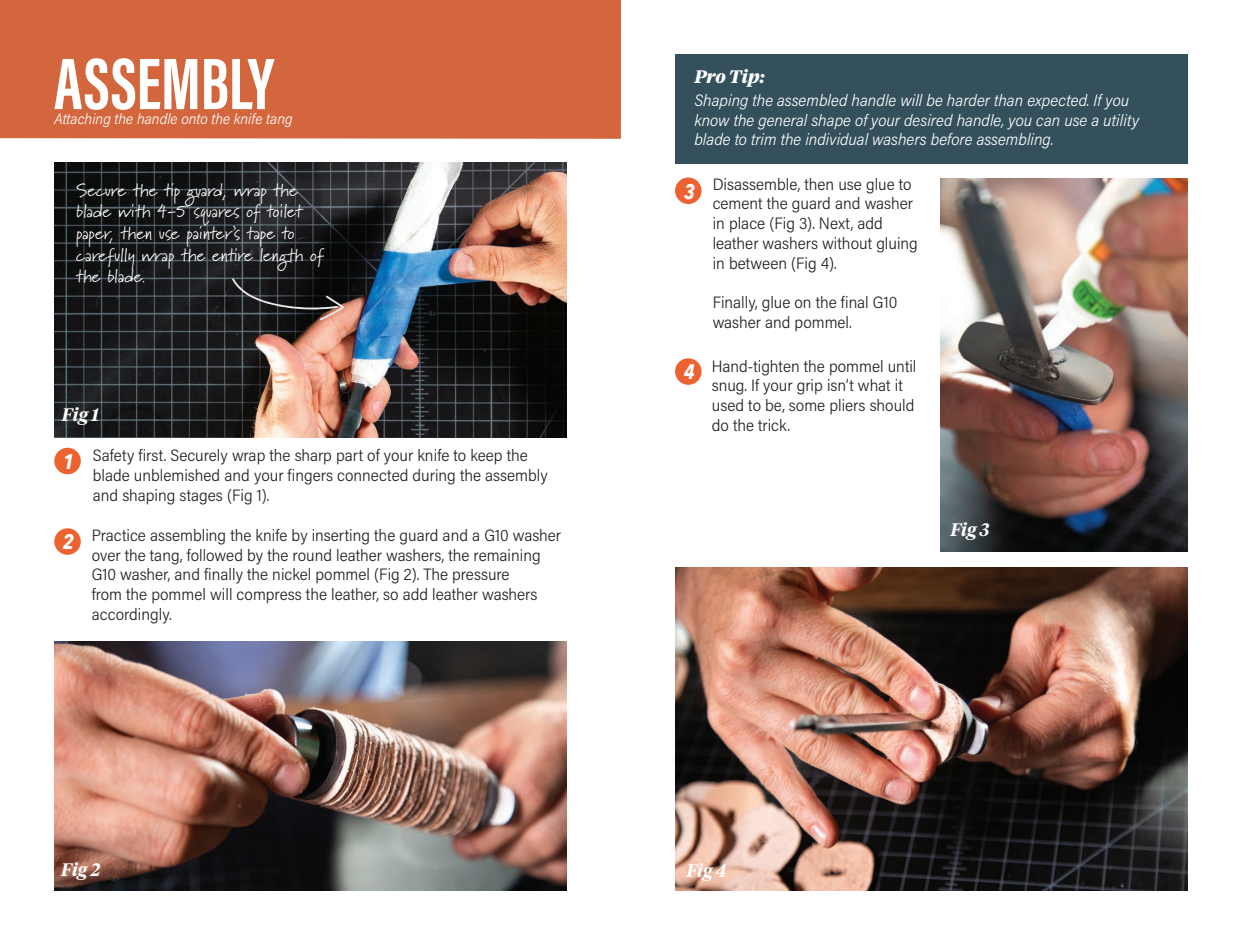
<style>
.page{position:relative;width:1242px;height:945px;background:#fff}
.page>*{position:absolute;margin:0;border:0;box-sizing:border-box;transform-origin:0 0}
.t1{font:700 75px "Acumin Pro Extra Cond";color:#fff}
.t2{font:italic 700 21px "Avenir Next Condensed";color:#fff}
.t3{font:18px/21.6px "Marydale";color:#fff}
.t4{font:italic 600 18px "Tiempos Headline";color:#fff}
.t5{font:italic 700 18px "Tiempos Headline";color:#fff}
.BODY{font:300 16.5px/19.8px "Acumin Pro Semi Cond";color:#231f20}
.t6{font:italic 300 16.5px/19.8px "Acumin Pro Semi Cond";color:#fff}
.t7{font:italic 300 15px "Acumin Pro Semi Cond";color:#fff}
</style>
<div class="page">
<img style="left:940px;top:179px;width:248px;height:372px">
<img style="left:675px;top:567px;width:513px;height:324px">
<img style="left:54px;top:641px;width:513px;height:250px">
<img style="left:54px;top:162px;width:513px;height:276px">
<div style="left:0;top:0;width:621px;height:139px;background:#d4663d"></div>
<div style="left:54px;top:448px;width:27px;height:26px;background:#ee6130;border-radius:50%"></div>
<div style="left:675px;top:178px;width:27px;height:26px;background:#ee6130;border-radius:50%"></div>
<div style="left:675px;top:358px;width:27px;height:27px;background:#ee6130;border-radius:50%"></div>
<svg style="left:232px;top:278px;width:112px;height:43px"></svg>
<div style="left:675px;top:54px;width:513px;height:109px;background:#33505c"></div>
<div style="left:54px;top:528px;width:27px;height:27px;background:#ee6130;border-radius:50%"></div>
<p class="t1" style="left:54px;top:38px;width:221px">ASSEMBLY</p>
<p class="t7" style="left:54px;top:108px;width:240px">Attaching the handle onto the knife tang</p>
<p class="t3" style="left:76px;top:179px;width:249px">Secure the tip guard, wrap the blade with 4-5 squares of toilet paper, then use painter’s tape to carefully wrap the entire length of the blade.</p>
<p class="t4" style="left:62px;top:402px;width:38px">Fig 1</p>
<p class="t2" style="left:63px;top:448px;width:12px">1</p>
<p class="BODY" style="left:93px;top:445px;width:457px">Safety first. Securely wrap the sharp part of your knife to keep the blade unblemished and your fingers connected during the assembly and shaping stages (Fig 1).</p>
<p class="t2" style="left:63px;top:529px;width:12px">2</p>
<p class="BODY" style="left:92px;top:524px;width:471px">Practice assembling the knife by inserting the guard and a G10 washer over the tang, followed by the round leather washers, the remaining G10 washer, and finally the nickel pommel (Fig 2). The pressure<br>from the pommel will compress the leather, so add leather washers accordingly.</p>
<p class="t4" style="left:61px;top:857px;width:41px">Fig 2</p>
<p class="t5" style="left:694px;top:64px;width:72px">Pro Tip:</p>
<p class="t6" style="left:694px;top:89px;width:446px">Shaping the assembled handle will be harder than expected. If you know the general shape of your desired handle, you can use a utility blade to trim the individual washers before assembling.</p>
<p class="t2" style="left:684px;top:178px;width:12px">3</p>
<p class="t2" style="left:684px;top:359px;width:12px">4</p>
<p class="BODY" style="left:713px;top:173px;width:207px">Disassemble, then use glue to cement the guard and washer in place (Fig 3). Next, add leather washers without gluing in between (Fig 4).</p>
<p class="BODY" style="left:713px;top:292px;width:186px">Finally, glue on the final G10 washer and pommel.</p>
<p class="BODY" style="left:712px;top:355px;width:206px">Hand-tighten the pommel until snug. If your grip isn’t what it used to be, some pliers should do the trick.</p>
<p class="t4" style="left:950px;top:517px;width:40px">Fig 3</p>
<p class="t4" style="left:686px;top:858px;width:42px">Fig 4</p>
</div>
